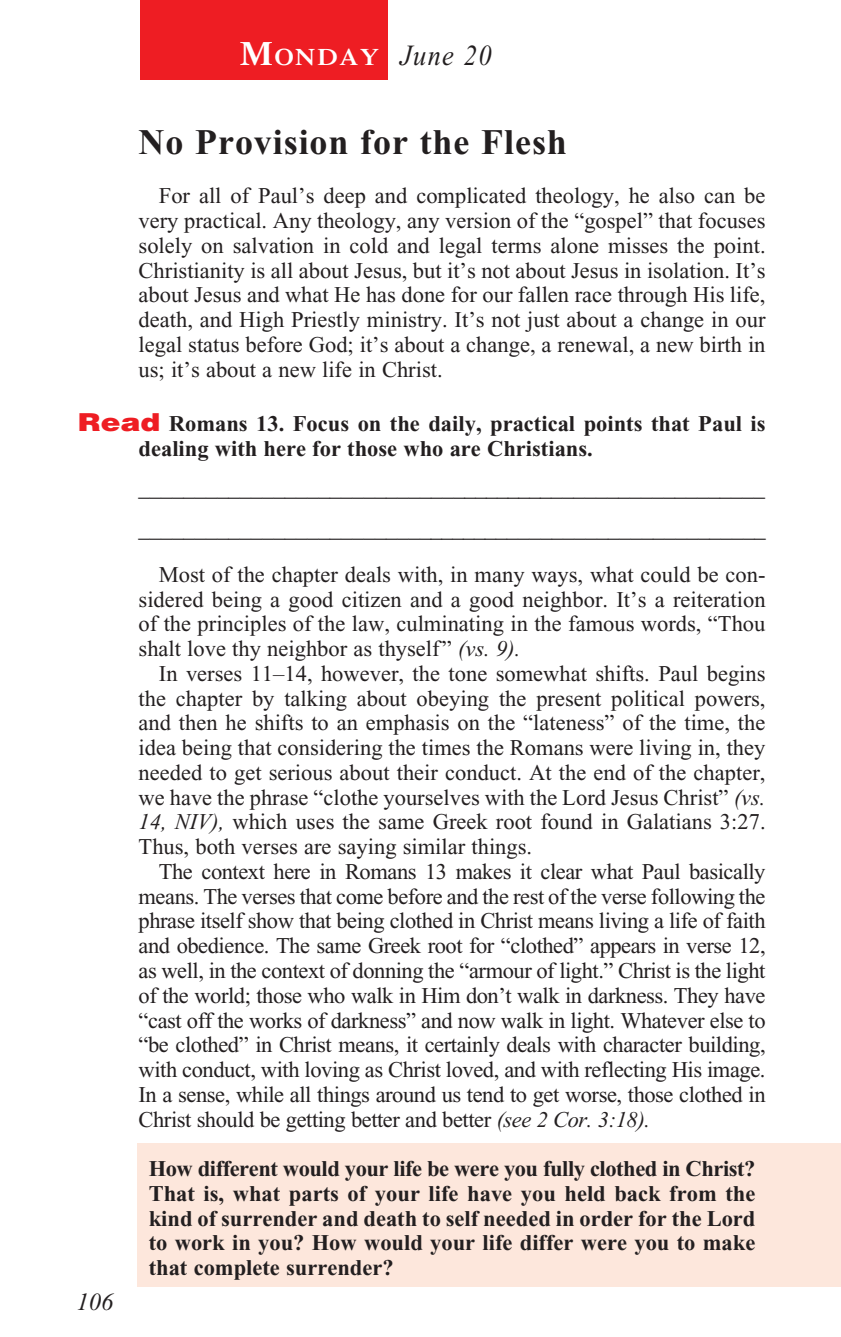
<style>
.page{position:relative;width:841px;height:1337px;background:#fff}
.page>*{position:absolute;margin:0;border:0;box-sizing:border-box;transform-origin:0 0}
._01-Daily_head{font:700 36px "Times New Roman";letter-spacing:.025em;color:#231f20}
._00-Month-Day{font:italic 29.25px "Times New Roman";letter-spacing:.05em;color:#231f20;scale:.9 1}
.t1{font:italic 24.75px "Times New Roman";color:#231f20}
.t2{font:600 23.62px "Times";letter-spacing:.07em;color:#fff;scale:1.1 1}
._4-Body_Copy{font:22.5px/24.8px "Times New Roman";color:#231f20;text-align:justify}
.x-screened_box-text{font:700 22.5px/24.8px "Times New Roman";color:#231f20;text-align:justify}
._6-question{font:700 22.5px/24.8px "Times New Roman";color:#231f20}
.s1{font-size:33.75px}
.s2{font-family:"Helvetica";font-weight:900;font-size:24.75px;color:#ee1d23}
.s3{font-style:italic}
</style>
<div class="page">
<div style="left:140px;top:0;width:248px;height:80px;background:#ee1d23"></div>
<div style="left:138px;top:1143px;width:702px;height:143px;background:#fde7dc"></div>
<p class="t2" style="left:240px;top:43px;width:128px"><span class="s1">M</span>ONDAY</p>
<p class="_00-Month-Day" style="left:400px;top:40px;width:103px">June 20</p>
<p class="_01-Daily_head" style="left:138px;top:122px;width:430px">No Provision for the Flesh</p>
<p class="_4-Body_Copy" style="left:138px;top:183px;width:628px;text-indent:20px">For all of Paul’s deep and complicated theology, he also can be very practical. Any theology, any version of the “gospel” that focuses solely on salvation in cold and legal terms alone misses the point.<br>Christianity is all about Jesus, but it’s not about Jesus in isolation. It’s about Jesus and what He has done for our fallen race through His life, death, and High Priestly ministry. It’s not just about a change in our legal status before God; it’s about a change, a renewal, a new birth in us; it’s about a new life in Christ.</p>
<p class="_6-question" style="left:138px;top:411px;width:628px;text-indent:-61px"><span class="s2">Read</span> Romans 13. Focus on the daily, practical points that Paul is dealing with here for those who are Christians.</p>
<p class="_4-Body_Copy" style="left:138px;top:476px;width:627px">________________________________________________________</p>
<p class="_4-Body_Copy" style="left:138px;top:517px;width:628px">________________________________________________________</p>
<p class="_4-Body_Copy" style="left:138px;top:562px;width:628px;text-indent:20px">Most of the chapter deals with, in many ways, what could be con&shy;sidered being a good citizen and a good neighbor. It’s a reiteration of the principles of the law, culminating in the famous words, “Thou shalt love thy neighbor as thyself” <span class="s3">(vs. 9).</span></p>
<p class="_4-Body_Copy" style="left:138px;top:661px;width:628px;text-indent:20px">In verses 11–14, however, the tone somewhat shifts. Paul begins the chapter by talking about obeying the present political powers, and then he shifts to an emphasis on the “lateness” of the time, the idea being that considering the times the Romans were living in, they needed to get serious about their conduct. At the end of the chapter, we have the phrase “clothe yourselves with the Lord Jesus Christ” <span class="s3">(vs.<br>14, NIV),</span> which uses the same Greek root found in Galatians 3:27.<br>Thus, both verses are saying similar things.</p>
<p class="_4-Body_Copy" style="left:138px;top:859px;width:628px;text-indent:20px">The context here in Romans 13 makes it clear what Paul basically means. The verses that come before and the rest of the verse following the phrase itself show that being clothed in Christ means living a life of faith and obedience. The same Greek root for “clothed” appears in verse 12, as well, in the context of donning the “armour of light.” Christ is the light of the world; those who walk in Him don’t walk in darkness. They have “cast off the works of darkness” and now walk in light. Whatever else to “be clothed” in Christ means, it certainly deals with character building, with conduct, with loving as Christ loved, and with reflecting His image.<br>In a sense, while all things around us tend to get worse, those clothed in Christ should be getting better and better <span class="s3">(see 2 Cor. 3:18).</span></p>
<p class="x-screened_box-text" style="left:149px;top:1156px;width:608px">How different would your life be were you fully clothed in Christ?<br>That is, what parts of your life have you held back from the kind of surrender and death to self needed in order for the Lord to work in you? How would your life differ were you to make that complete surrender?</p>
<p class="t1" style="left:76px;top:1288px;width:39px">106</p>
</div>
